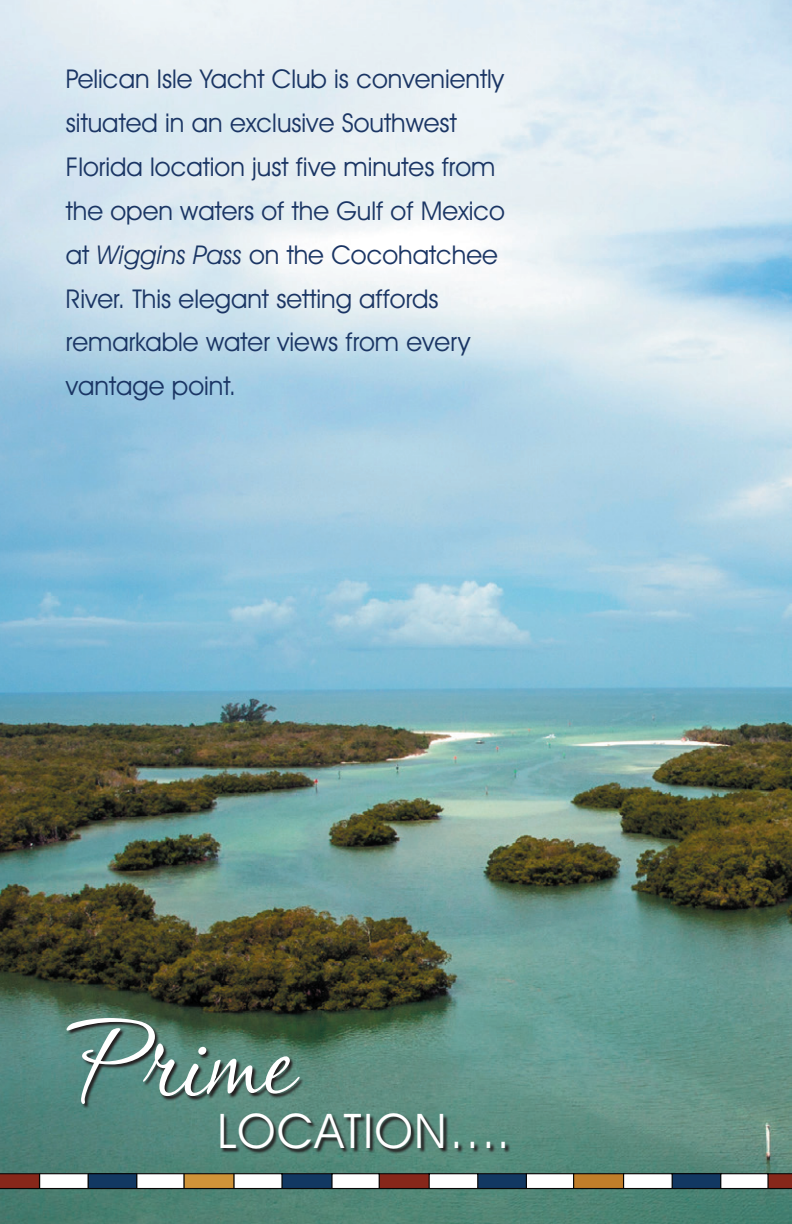
<style>
.page{position:relative;width:792px;height:1224px;background:#fff}
.page>*{position:absolute;margin:0;border:0;box-sizing:border-box;transform-origin:0 0}
.t1{font:144px "P22 Corinthia";color:#fff}
.t2{font:48px "Avant Garde IT Cby BT";letter-spacing:.04em;color:#fff}
.t3{font:26px/44px "Avant Garde IT Cby BT";color:#1a3564}
.s1{font-style:italic}
</style>
<div class="page">
<img style="left:0;top:0;width:792px;height:1224px">
<div style="left:0;top:1173px;width:792px;height:16px;background:#fff"></div>
<div style="left:0;top:1174px;width:40px;height:14px;background:#87271a"></div>
<div style="left:88px;top:1174px;width:49px;height:15px;background:#123862"></div>
<div style="left:184px;top:1174px;width:50px;height:15px;background:#d09439"></div>
<svg style="left:136px;top:1174px;width:1px;height:14px"></svg>
<svg style="left:39px;top:1174px;width:1px;height:14px"></svg>
<svg style="left:233px;top:1174px;width:2px;height:14px"></svg>
<svg style="left:88px;top:1174px;width:1px;height:14px"></svg>
<svg style="left:183px;top:1174px;width:2px;height:14px"></svg>
<div style="left:282px;top:1174px;width:50px;height:15px;background:#123862"></div>
<div style="left:478px;top:1174px;width:48px;height:14px;background:#123862"></div>
<div style="left:672px;top:1174px;width:49px;height:15px;background:#123862"></div>
<div style="left:379px;top:1174px;width:50px;height:15px;background:#87271a"></div>
<div style="left:574px;top:1174px;width:50px;height:15px;background:#c17e2a"></div>
<div style="left:768px;top:1174px;width:24px;height:15px;background:#87271a"></div>
<svg style="left:331px;top:1174px;width:2px;height:14px"></svg>
<svg style="left:281px;top:1174px;width:2px;height:14px"></svg>
<svg style="left:526px;top:1174px;width:1px;height:14px"></svg>
<svg style="left:720px;top:1174px;width:1px;height:14px"></svg>
<svg style="left:429px;top:1174px;width:1px;height:14px"></svg>
<svg style="left:623px;top:1174px;width:1px;height:14px"></svg>
<svg style="left:477px;top:1174px;width:1px;height:14px"></svg>
<svg style="left:672px;top:1174px;width:1px;height:14px"></svg>
<svg style="left:379px;top:1174px;width:1px;height:14px"></svg>
<svg style="left:573px;top:1174px;width:1px;height:14px"></svg>
<svg style="left:767px;top:1174px;width:2px;height:14px"></svg>
<hr style="left:0;top:1173px;width:792px;height:1px;background:#050504">
<hr style="left:0;top:1188px;width:792px;height:1px;background:#050504">
<svg style="left:221px;top:1114px;width:290px;height:41px;background:#4e786c"></svg>
<svg style="left:67px;top:1019px;width:238px;height:90px;background:#4c7468"></svg>
<hr style="left:791px;top:0;width:1px;height:563px;background:#231f20;opacity:.5">
<p class="t3" style="left:66px;top:56px;width:441px">Pelican Isle Yacht Club is conveniently situated in an exclusive Southwest Florida location just five minutes from the open waters of the Gulf of Mexico at <span class="s1">Wiggins Pass</span> on the Cocohatchee River. This elegant setting affords remarkable water views from every vantage point.</p>
<h1 class="t1" style="left:72px;top:985px;width:221px">Prime</h1>
<h2 class="t2" style="left:217px;top:1102px;width:294px">LOCATION….</h2>
</div>
